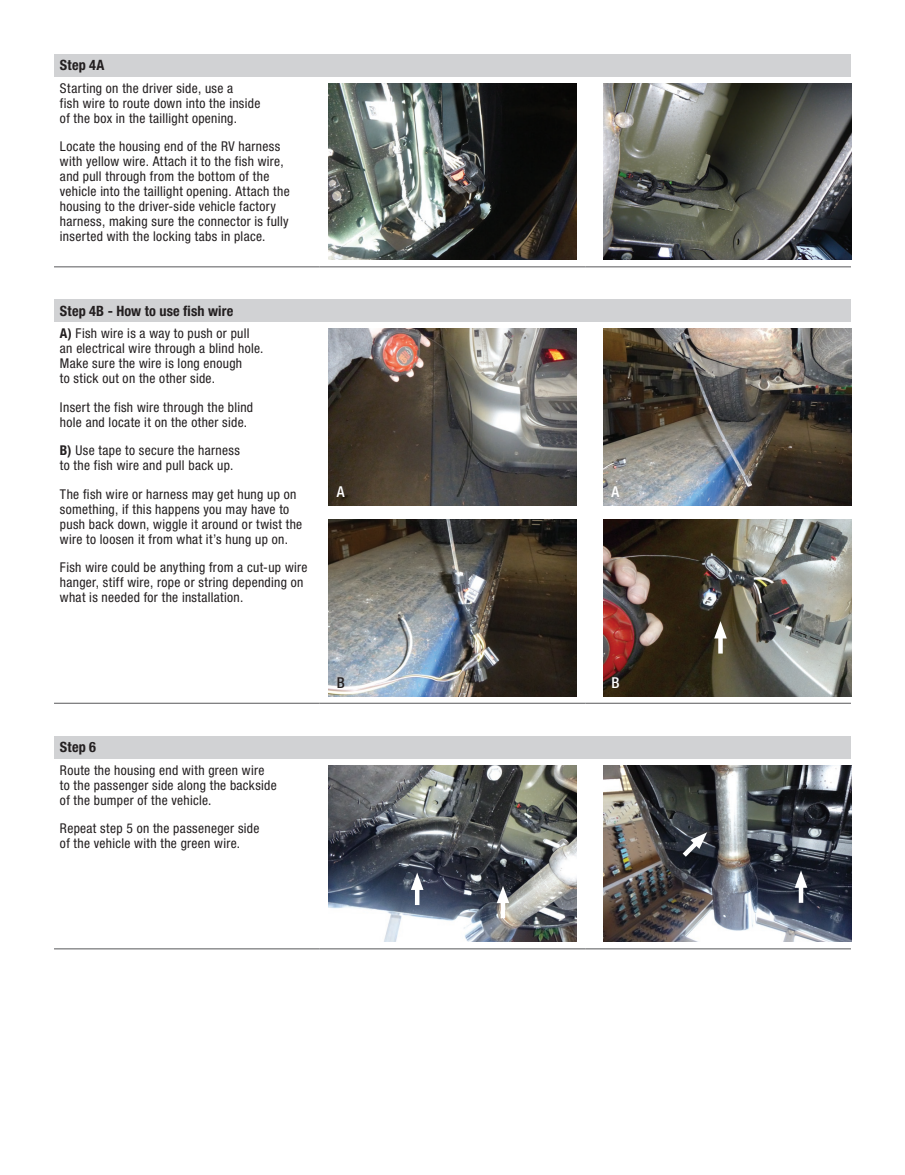
<style>
.page{position:relative;width:905px;height:1175px;background:#fff}
.page>*{position:absolute;margin:0;border:0;box-sizing:border-box;transform-origin:0 0}
.t1{font:500 condensed 15px "Helvetica Neue LT Std";color:#fff}
.t2{font:500 condensed 15px "Helvetica Neue LT Std";color:#231f20}
.t3{font:700 condensed 14.25px "Helvetica Neue LT Std";letter-spacing:.01em;color:#231f20}
.t4{font:condensed 13.5px/15px "Helvetica Neue LT Std";letter-spacing:.025em;color:#231f20}
.s1{font-weight:700}
</style>
<div class="page">
<div style="left:54px;top:300px;width:796px;height:22px;background:#d1d2d4"></div>
<hr style="left:320px;top:703px;width:265px;height:1px;background:#57585a">
<hr style="left:585px;top:703px;width:265px;height:1px;background:#57585a">
<hr style="left:54px;top:703px;width:266px;height:1px;background:#57585a">
<img style="left:329px;top:329px;width:247px;height:176px">
<img style="left:603px;top:329px;width:248px;height:176px">
<img style="left:329px;top:519px;width:247px;height:177px">
<img style="left:603px;top:519px;width:248px;height:177px">
<div style="left:54px;top:54px;width:796px;height:22px;background:#d1d2d4"></div>
<hr style="left:54px;top:266px;width:266px;height:1px;background:#57585a">
<hr style="left:320px;top:266px;width:265px;height:1px;background:#57585a">
<hr style="left:585px;top:266px;width:265px;height:1px;background:#57585a">
<img style="left:329px;top:83px;width:247px;height:177px">
<img style="left:603px;top:83px;width:248px;height:177px">
<div style="left:54px;top:736px;width:796px;height:22px;background:#d1d2d4"></div>
<hr style="left:54px;top:948px;width:266px;height:1px;background:#57585a">
<hr style="left:320px;top:948px;width:265px;height:1px;background:#57585a">
<hr style="left:585px;top:948px;width:265px;height:1px;background:#57585a">
<img style="left:329px;top:765px;width:247px;height:176px">
<img style="left:603px;top:765px;width:248px;height:176px">
<svg style="left:718px;top:638px;width:4px;height:15px"></svg>
<svg style="left:714px;top:621px;width:12px;height:17px"></svg>
<hr style="left:415px;top:883px;width:4px;height:22px;background:#fff">
<svg style="left:411px;top:872px;width:12px;height:18px"></svg>
<div style="left:500px;top:896px;width:5px;height:22px;background:#fff"></div>
<svg style="left:496px;top:885px;width:13px;height:18px"></svg>
<svg style="left:678px;top:832px;width:29px;height:29px"></svg>
<div style="left:798px;top:881px;width:5px;height:21px;background:#fff"></div>
<svg style="left:794px;top:870px;width:13px;height:17px"></svg>
<p class="t3" style="left:60px;top:56px;width:46px">Step 4A</p>
<p class="t4" style="left:60px;top:80px;width:202px">Starting on the driver side, use a<br>fish wire to route down into the inside of the box in the taillight opening.</p>
<p class="t4" style="left:60px;top:139px;width:231px">Locate the housing end of the RV harness with yellow wire. Attach it to the fish wire, and pull through from the bottom of the vehicle into the taillight opening. Attach the housing to the driver-side vehicle factory harness, making sure the connector is fully inserted with the locking tabs in place.</p>
<p class="t3" style="left:60px;top:302px;width:175px">Step 4B - How to use fish wire</p>
<p class="t4" style="left:60px;top:326px;width:205px"><span class="s1">A)</span> Fish wire is a way to push or pull an electrical wire through a blind hole.<br>Make sure the wire is long enough<br>to stick out on the other side.</p>
<p class="t4" style="left:60px;top:399px;width:195px">Insert the fish wire through the blind hole and locate it on the other side.</p>
<p class="t4" style="left:60px;top:443px;width:181px"><span class="s1">B)</span> Use tape to secure the harness to the fish wire and pull back up.</p>
<p class="t4" style="left:60px;top:486px;width:244px">The fish wire or harness may get hung up on something, if this happens you may have to push back down, wiggle it around or twist the wire to loosen it from what it’s hung up on.</p>
<p class="t4" style="left:60px;top:560px;width:249px">Fish wire could be anything from a cut-up wire hanger, stiff wire, rope or string depending on what is needed for the installation.</p>
<p class="t3" style="left:60px;top:738px;width:38px">Step 6</p>
<p class="t4" style="left:60px;top:762px;width:218px">Route the housing end with green wire to the passenger side along the backside of the bumper of the vehicle.</p>
<p class="t4" style="left:60px;top:821px;width:201px">Repeat step 5 on the passeneger side of the vehicle with the green wire.</p>
<p class="t1" style="left:337px;top:483px;width:9px">A</p>
<p class="t2" style="left:337px;top:673px;width:10px">B</p>
<p class="t1" style="left:611px;top:483px;width:9px">A</p>
<p class="t1" style="left:611px;top:673px;width:10px">B</p>
</div>
